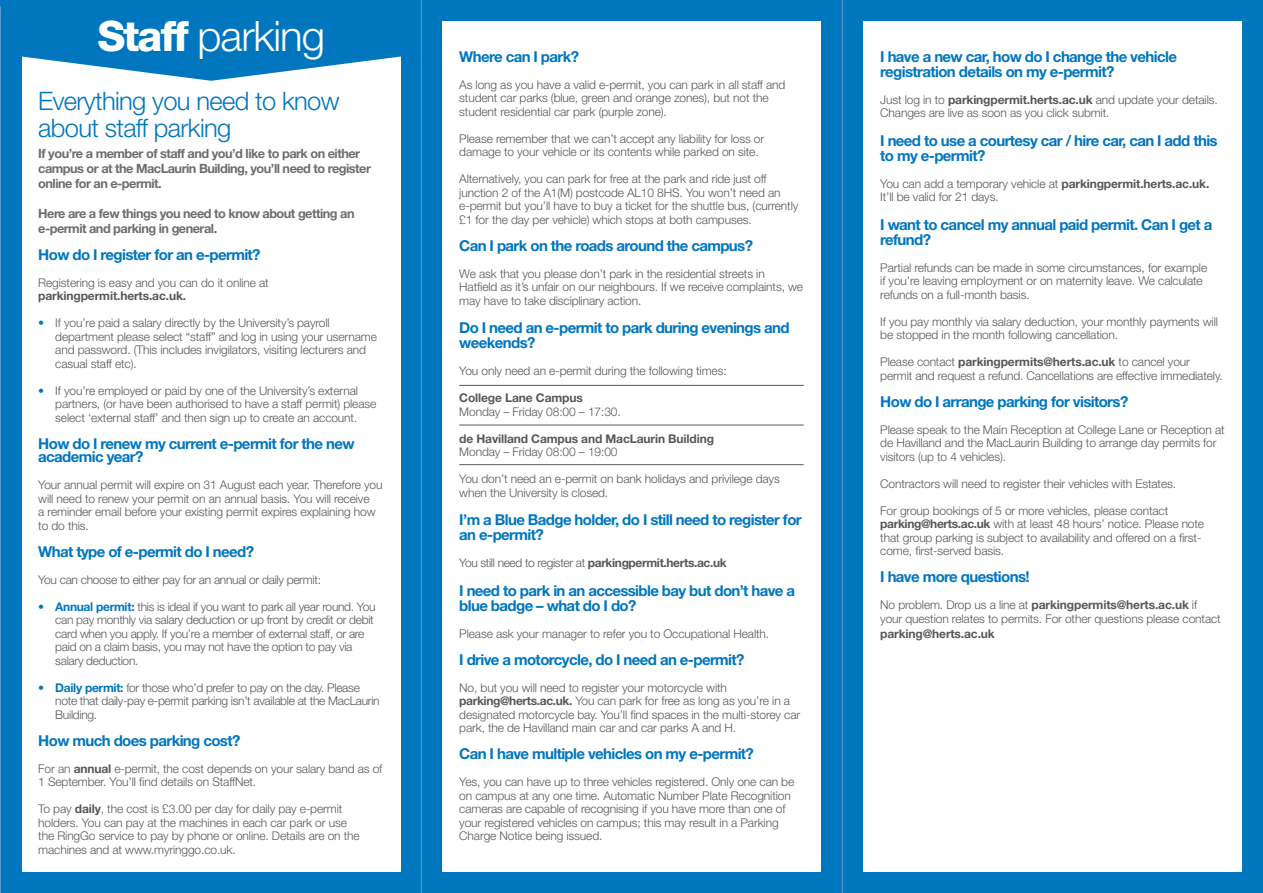
<style>
.page{position:relative;width:1263px;height:893px;background:#0076be}
.page>*{position:absolute;margin:0;border:0;box-sizing:border-box;transform-origin:0 0}
.t1{font:300 42px "Helvetica Neue LT Std";letter-spacing:-.025em;color:#fff}
.t2{font:300 25.5px/27px "Helvetica Neue LT Std";letter-spacing:-.025em;color:#0076be}
.t3{font:700 15px/15px "Helvetica Neue LT Std";letter-spacing:-.04em;color:#0076be}
.t4{font:700 12.75px/15px "Helvetica Neue LT Std";letter-spacing:-.04em;color:#6c6d70}
.t5{font:300 12px/13.5px "Helvetica Neue LT Std";letter-spacing:-.01em;color:#57585a}
.t6{font:700 12px "Helvetica Neue LT Std";letter-spacing:-.01em;color:#57585a}
.t7{font:700 12px "Helvetica Neue LT Std";letter-spacing:-.03em;color:#57585a}
.s1{font-weight:800}
.s2{color:#0077c0}
.s3{font-weight:700;color:#0077c0}
.s4{font-weight:700}
.s5{font-weight:300}
</style>
<div class="page">
<div style="left:22px;top:21px;width:378px;height:851px;background:#fff"></div>
<svg style="left:22px;top:4px;width:399px;height:77px"></svg>
<hr style="left:0;top:6px;width:1px;height:887px;background:#6998d0">
<div style="left:442px;top:21px;width:379px;height:851px;background:#fff"></div>
<div style="left:863px;top:21px;width:379px;height:851px;background:#fff"></div>
<hr style="left:842px;top:0;width:1px;height:893px;background:#6998d0">
<hr style="left:421px;top:0;width:1px;height:893px;background:#6998d0">
<hr style="left:459px;top:385px;width:345px;height:1px;background:#57585a">
<hr style="left:459px;top:425px;width:345px;height:1px;background:#57585a">
<hr style="left:459px;top:464px;width:345px;height:1px;background:#57585a">
<h1 class="t1" style="left:97px;top:11px;width:229px"><span class="s1">Staff</span> parking</h1>
<h2 class="t2" style="left:38px;top:86px;width:303px">Everything you need to know about staff parking</h2>
<p class="t4" style="left:38px;top:146px;width:334px">If you’re a member of staff and you’d like to park on either campus or at the MacLaurin Building, you’ll need to register online for an e-permit.</p>
<p class="t4" style="left:38px;top:206px;width:318px">Here are a few things you need to know about getting an e-permit and parking in general.</p>
<p class="t3" style="left:38px;top:247px;width:224px">How do I register for an e-permit?</p>
<p class="t5" style="left:38px;top:276px;width:232px">Registering is easy and you can do it online at</p>
<p class="t6" style="left:38px;top:289px;width:149px">parkingpermit.herts.ac.uk.</p>
<p class="t5" style="left:55px;top:316px;width:323px;text-indent:-17px"><span class="s2">•</span> If you’re paid a salary directly by the University’s payroll department please select “staff” and log in using your username and password. (This includes invigilators, visiting lecturers and casual staff etc).</p>
<p class="t5" style="left:55px;top:384px;width:323px;text-indent:-17px"><span class="s2">•</span> If you’re employed or paid by one of the University’s external partners, (or have been authorised to have a staff permit) please select ‘external staff’ and then sign up to create an account.</p>
<p class="t3" style="left:38px;top:436px;width:318px;line-height:13.5px">How do I renew my current e-permit for the new academic year?</p>
<p class="t5" style="left:38px;top:478px;width:346px">Your annual permit will expire on 31 August each year. Therefore you will need to renew your permit on an annual basis. You will receive<br>a reminder email before your existing permit expires explaining how to do this.</p>
<p class="t3" style="left:38px;top:544px;width:217px">What type of e-permit do I need?</p>
<p class="t5" style="left:38px;top:573px;width:284px">You can choose to either pay for an annual or daily permit:</p>
<p class="t5" style="left:55px;top:600px;width:322px;text-indent:-17px"><span class="s2">•</span> <span class="s3">Annual permit:</span> this is ideal if you want to park all year round. You can pay monthly via salary deduction or up front by credit or debit card when you apply. If you’re a member of external staff, or are paid on a claim basis, you may not have the option to pay via salary deduction.</p>
<p class="t5" style="left:55px;top:681px;width:326px;text-indent:-17px"><span class="s2">•</span> <span class="s3">Daily permit:</span> for those who’d prefer to pay on the day. Please note that daily-pay e-permit parking isn’t available at the MacLaurin<br>Building.</p>
<p class="t3" style="left:38px;top:733px;width:204px">How much does parking cost?</p>
<p class="t5" style="left:38px;top:762px;width:346px">For an <span class="s4">annual</span> e-permit, the cost depends on your salary band as of<br>1 September. You’ll find details on StaffNet.</p>
<p class="t5" style="left:38px;top:802px;width:323px">To pay <span class="s4">daily</span>, the cost is £3.00 per day for daily pay e-permit holders. You can pay at the machines in each car park or use the RingGo service to pay by phone or online. Details are on the machines and at www.myringgo.co.uk.</p>
<p class="t3" style="left:459px;top:49px;width:121px">Where can I park?</p>
<p class="t5" style="left:459px;top:77px;width:328px">As long as you have a valid e-permit, you can park in all staff and student car parks (blue, green and orange zones), but not the student residential car park (purple zone).</p>
<p class="t5" style="left:459px;top:131px;width:307px">Please remember that we can’t accept any liability for loss or damage to your vehicle or its contents while parked on site.</p>
<p class="t5" style="left:459px;top:172px;width:341px">Alternatively, you can park for free at the park and ride just off junction 2 of the A1(M) postcode AL10 8HS. You won’t need an e-permit but you’ll have to buy a ticket for the shuttle bus, (currently £1 for the day per vehicle) which stops at both campuses.</p>
<p class="t3" style="left:459px;top:238px;width:295px">Can I park on the roads around the campus?</p>
<p class="t5" style="left:459px;top:266px;width:345px">We ask that you please don’t park in the residential streets in<br>Hatfield as it’s unfair on our neighbours. If we receive complaints, we may have to take disciplinary action.</p>
<p class="t3" style="left:459px;top:320px;width:332px">Do I need an e-permit to park during evenings and weekends?</p>
<p class="t5" style="left:459px;top:364px;width:269px">You only need an e-permit during the following times:</p>
<p class="t6" style="left:459px;top:391px;width:125px">College Lane Campus</p>
<p class="t5" style="left:459px;top:404px;width:163px">Monday – Friday 08:00 – 17:30.</p>
<p class="t6" style="left:459px;top:431px;width:256px">de Havilland Campus and MacLaurin Building</p>
<p class="t5" style="left:459px;top:445px;width:160px">Monday – Friday 08:00 – 19:00</p>
<p class="t5" style="left:459px;top:472px;width:322px">You don’t need an e-permit on bank holidays and privilege days when the University is closed.</p>
<p class="t3" style="left:459px;top:512px;width:344px">I’m a Blue Badge holder, do I still need to register for an e-permit?</p>
<p class="t7" style="left:459px;top:556px;width:269px"><span class="s5">You still need to register at</span> parkingpermit.herts.ac.uk</p>
<p class="t3" style="left:459px;top:583px;width:337px">I need to park in an accessible bay but don’t have a blue badge – what do I do?</p>
<p class="t5" style="left:459px;top:626px;width:311px">Please ask your manager to refer you to Occupational Health.</p>
<p class="t3" style="left:459px;top:652px;width:287px">I drive a motorcycle, do I need an e-permit?</p>
<p class="t5" style="left:459px;top:680px;width:342px">No, but you will need to register your motorcycle with <span class="s4">parking@herts.ac.uk.</span> You can park for free as long as you’re in a designated motorcycle bay. You’ll find spaces in the multi-storey car park, the de Havilland main car and car parks A and H.</p>
<p class="t3" style="left:459px;top:746px;width:296px">Can I have multiple vehicles on my e-permit?</p>
<p class="t5" style="left:459px;top:775px;width:337px">Yes, you can have up to three vehicles registered. Only one can be on campus at any one time. Automatic Number Plate Recognition cameras are capable of recognising if you have more than one of your registered vehicles on campus; this may result in a Parking Charge Notice being issued.</p>
<p class="t3" style="left:880px;top:49px;width:298px">I have a new car, how do I change the vehicle registration details on my e-permit?</p>
<p class="t5" style="left:880px;top:92px;width:339px">Just log in to <span class="s4">parkingpermit.herts.ac.uk</span> and update your details.<br>Changes are live as soon as you click submit.</p>
<p class="t3" style="left:880px;top:133px;width:339px">I need to use a courtesy car / hire car, can I add this to my e-permit?</p>
<p class="t5" style="left:880px;top:176px;width:331px">You can add a temporary vehicle at <span class="s4">parkingpermit.herts.ac.uk.<br></span>It’ll be valid for 21 days.</p>
<p class="t3" style="left:880px;top:217px;width:334px">I want to cancel my annual paid permit. Can I get a refund?</p>
<p class="t5" style="left:880px;top:260px;width:328px">Partial refunds can be made in some circumstances, for example if you’re leaving employment or on maternity leave. We calculate refunds on a full-month basis.</p>
<p class="t5" style="left:880px;top:314px;width:339px">If you pay monthly via salary deduction, your monthly payments will be stopped in the month following cancellation.</p>
<p class="t5" style="left:880px;top:355px;width:344px">Please contact <span class="s4">parkingpermits@herts.ac.uk</span> to cancel your permit and request a refund. Cancellations are effective immediately.</p>
<p class="t3" style="left:880px;top:394px;width:250px">How do I arrange parking for visitors?</p>
<p class="t5" style="left:880px;top:422px;width:346px">Please speak to the Main Reception at College Lane or Reception at de Havilland and the MacLaurin Building to arrange day permits for visitors (up to 4 vehicles).</p>
<p class="t5" style="left:880px;top:476px;width:297px">Contractors will need to register their vehicles with Estates.</p>
<p class="t5" style="left:880px;top:503px;width:325px">For group bookings of 5 or more vehicles, please contact <span class="s4">parking@herts.ac.uk</span> with at least 48 hours’ notice. Please note that group parking is subject to availability and offered on a first&shy;come, first-served basis.</p>
<p class="t3" style="left:880px;top:569px;width:151px">I have more questions!</p>
<p class="t5" style="left:880px;top:598px;width:342px">No problem. Drop us a line at <span class="s4">parkingpermits@herts.ac.uk</span> if your question relates to permits. For other questions please contact</p>
<p class="t6" style="left:880px;top:626px;width:116px">parking@herts.ac.uk</p>
</div>
